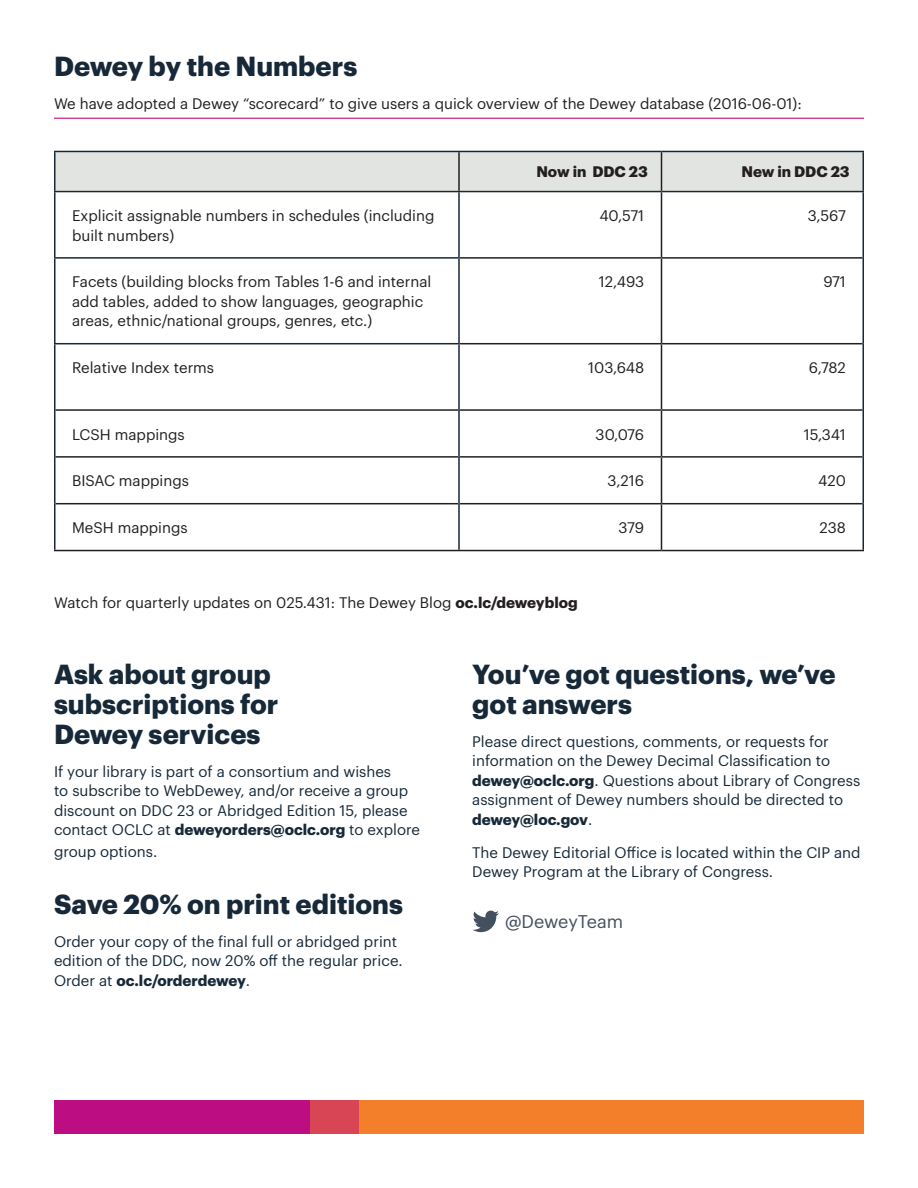
<style>
.page{position:relative;width:918px;height:1188px;background:#fff}
.page>*{position:absolute;margin:0;border:0;box-sizing:border-box;transform-origin:0 0}
.t1{font:700 27px/30px "Graphik";color:#172938}
.t2{font:18px "Graphik";color:#45505f}
.t3{font:15px/19.5px "Graphik";color:#172938}
.t4{font:15px/19.5px "Graphik";color:#231f20}
.t5{font:700 15px "Graphik";color:#231f20}
.s1{font-weight:700}
</style>
<div class="page">
<svg style="left:472px;top:911px;width:27px;height:21px"></svg>
<div style="left:54px;top:1100px;width:256px;height:34px;background:#bc0d83"></div>
<div style="left:310px;top:1100px;width:554px;height:34px;background:#f47f2a"></div>
<div style="left:310px;top:1100px;width:49px;height:34px;background:#d84656"></div>
<hr style="left:54px;top:118px;width:810px;height:1px;background:#bc0d83">
<div style="left:56px;top:152px;width:806px;height:39px;background:#e2e4e2"></div>
<hr style="left:458px;top:152px;width:2px;height:39px;background:#231f20">
<hr style="left:661px;top:152px;width:1px;height:39px;background:#231f20">
<hr style="left:661px;top:192px;width:1px;height:65px;background:#231f20">
<hr style="left:460px;top:257px;width:202px;height:2px;background:#231f20">
<hr style="left:662px;top:257px;width:200px;height:2px;background:#231f20">
<hr style="left:661px;top:259px;width:1px;height:84px;background:#231f20">
<hr style="left:460px;top:343px;width:202px;height:1px;background:#231f20">
<hr style="left:662px;top:343px;width:200px;height:1px;background:#231f20">
<hr style="left:661px;top:344px;width:1px;height:65px;background:#231f20">
<hr style="left:56px;top:409px;width:402px;height:2px;background:#231f20">
<hr style="left:460px;top:409px;width:202px;height:2px;background:#231f20">
<hr style="left:662px;top:409px;width:200px;height:2px;background:#231f20">
<hr style="left:661px;top:411px;width:1px;height:45px;background:#231f20">
<hr style="left:56px;top:456px;width:402px;height:2px;background:#231f20">
<hr style="left:460px;top:456px;width:202px;height:2px;background:#231f20">
<hr style="left:662px;top:456px;width:200px;height:2px;background:#231f20">
<hr style="left:661px;top:458px;width:1px;height:45px;background:#231f20">
<hr style="left:56px;top:503px;width:402px;height:1px;background:#231f20">
<hr style="left:460px;top:503px;width:202px;height:1px;background:#231f20">
<hr style="left:662px;top:503px;width:200px;height:1px;background:#231f20">
<hr style="left:661px;top:504px;width:1px;height:46px;background:#231f20">
<hr style="left:54px;top:550px;width:405px;height:1px;background:#231f20">
<hr style="left:459px;top:550px;width:203px;height:1px;background:#231f20">
<hr style="left:662px;top:550px;width:202px;height:1px;background:#231f20">
<hr style="left:54px;top:257px;width:406px;height:2px;background:#172938">
<hr style="left:54px;top:343px;width:406px;height:1px;background:#172938">
<hr style="left:54px;top:192px;width:2px;height:65px;background:#172938">
<hr style="left:54px;top:259px;width:2px;height:84px;background:#172938">
<hr style="left:54px;top:344px;width:2px;height:66px;background:#172938">
<hr style="left:54px;top:410px;width:2px;height:47px;background:#172938">
<hr style="left:54px;top:457px;width:2px;height:47px;background:#172938">
<hr style="left:54px;top:504px;width:2px;height:46px;background:#172938">
<hr style="left:54px;top:151px;width:405px;height:1px;background:#172938">
<hr style="left:54px;top:152px;width:2px;height:39px;background:#172938">
<hr style="left:459px;top:151px;width:203px;height:1px;background:#172938">
<hr style="left:662px;top:151px;width:202px;height:1px;background:#172938">
<hr style="left:862px;top:152px;width:2px;height:39px;background:#172938">
<hr style="left:54px;top:191px;width:405px;height:1px;background:#172938">
<hr style="left:459px;top:191px;width:203px;height:1px;background:#172938">
<hr style="left:662px;top:191px;width:202px;height:1px;background:#172938">
<hr style="left:458px;top:192px;width:2px;height:65px;background:#172938">
<hr style="left:862px;top:192px;width:2px;height:66px;background:#172938">
<hr style="left:458px;top:259px;width:2px;height:84px;background:#172938">
<hr style="left:862px;top:258px;width:2px;height:86px;background:#172938">
<hr style="left:458px;top:344px;width:2px;height:66px;background:#172938">
<hr style="left:862px;top:344px;width:2px;height:66px;background:#172938">
<hr style="left:458px;top:410px;width:2px;height:47px;background:#172938">
<hr style="left:862px;top:410px;width:2px;height:47px;background:#172938">
<hr style="left:458px;top:457px;width:2px;height:47px;background:#172938">
<hr style="left:862px;top:457px;width:2px;height:47px;background:#172938">
<hr style="left:458px;top:504px;width:2px;height:46px;background:#172938">
<hr style="left:862px;top:504px;width:2px;height:46px;background:#172938">
<h1 class="t1" style="left:54px;top:49px;width:305px">Dewey by the Numbers</h1>
<p class="t4" style="left:54px;top:93px;width:749px">We have adopted a Dewey “scorecard” to give users a quick overview of the Dewey database (2016-06-01):</p>
<p class="t5" style="left:536px;top:160px;width:113px">Now in DDC 23</p>
<p class="t5" style="left:741px;top:160px;width:110px">New in DDC 23</p>
<p class="t4" style="left:72px;top:205px;width:364px">Explicit assignable numbers in schedules (including built numbers)</p>
<p class="t4" style="left:599px;top:205px;width:46px">40,571</p>
<p class="t4" style="left:808px;top:205px;width:40px">3,567</p>
<p class="t4" style="left:72px;top:271px;width:361px">Facets (building blocks from Tables 1-6 and internal add tables, added to show languages, geographic areas, ethnic/national groups, genres, etc.)</p>
<p class="t4" style="left:599px;top:271px;width:47px">12,493</p>
<p class="t4" style="left:823px;top:271px;width:24px">971</p>
<p class="t4" style="left:72px;top:357px;width:144px">Relative Index terms</p>
<p class="t4" style="left:588px;top:357px;width:57px">103,648</p>
<p class="t4" style="left:809px;top:357px;width:39px">6,782</p>
<p class="t4" style="left:72px;top:423px;width:114px">LCSH mappings</p>
<p class="t4" style="left:596px;top:423px;width:50px">30,076</p>
<p class="t4" style="left:804px;top:423px;width:44px">15,341</p>
<p class="t4" style="left:72px;top:470px;width:118px">BISAC mappings</p>
<p class="t4" style="left:608px;top:470px;width:38px">3,216</p>
<p class="t4" style="left:818px;top:470px;width:29px">420</p>
<p class="t4" style="left:72px;top:517px;width:117px">MeSH mappings</p>
<p class="t4" style="left:618px;top:517px;width:27px">379</p>
<p class="t4" style="left:819px;top:517px;width:28px">238</p>
<p class="t4" style="left:54px;top:592px;width:525px">Watch for quarterly updates on 025.431: The Dewey Blog <span class="s1">oc.lc/deweyblog</span></p>
<h1 class="t1" style="left:54px;top:657px;width:226px">Ask about group subscriptions for<br>Dewey services</h1>
<p class="t3" style="left:54px;top:760px;width:368px">If your library is part of a consortium and wishes<br>to subscribe to WebDewey, and/or receive a group discount on DDC 23 or Abridged Edition 15, please contact OCLC at <span class="s1">deweyorders@oclc.org</span> to explore</p>
<p class="t3" style="left:54px;top:840px;width:105px">group options.</p>
<h1 class="t1" style="left:54px;top:887px;width:351px">Save 20% on print editions</h1>
<p class="t3" style="left:54px;top:930px;width:350px">Order your copy of the final full or abridged print edition of the DDC, now 20% off the regular price.<br>Order at <span class="s1">oc.lc/orderdewey</span>.</p>
<h1 class="t1" style="left:472px;top:657px;width:365px">You’ve got questions, we’ve got answers</h1>
<p class="t3" style="left:472px;top:730px;width:390px">Please direct questions, comments, or requests for information on the Dewey Decimal Classification to <span class="s1">dewey@oclc.org</span>. Questions about Library of Congress assignment of Dewey numbers should be directed to <span class="s1">dewey@loc.gov</span>.</p>
<p class="t3" style="left:472px;top:841px;width:390px">The Dewey Editorial Office is located within the CIP and<br>Dewey Program at the Library of Congress.</p>
<p class="t2" style="left:505px;top:908px;width:120px">@DeweyTeam</p>
</div>
